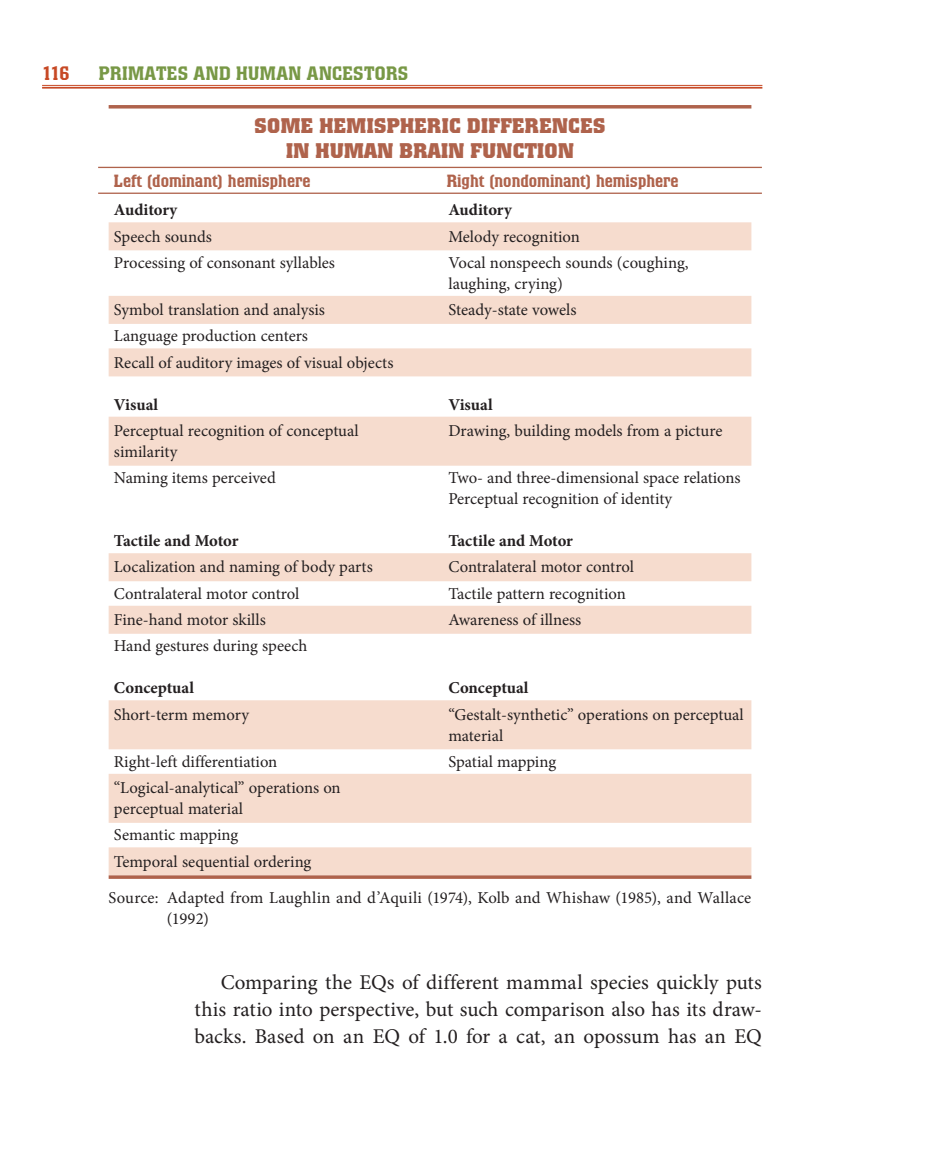
<style>
.page{position:relative;width:930px;height:1166px;background:#fff}
.page>*{position:absolute;margin:0;border:0;box-sizing:border-box;transform-origin:0 0}
.t1{font:21px/27.1px "Minion Pro";color:#231f20;text-align:justify}
.t2{font:700 21px/24.5px "Colossalis";letter-spacing:.02em;color:#af634c;text-align:center}
.t3{font:500 19.25px "Colossalis";letter-spacing:.02em;color:#789846}
.t4{font:500 19.25px "Colossalis";color:#c74925}
.t5{font:500 17.5px "Colossalis";color:#af634c}
.t6{font:16.62px/21px "Minion Pro";color:#231f20}
.t7{font:700 16.62px "Minion Pro";color:#231f20}
</style>
<div class="page">
<hr style="left:42px;top:85px;width:720px;height:1px;background:#c74925">
<hr style="left:42px;top:87px;width:720px;height:2px;background:#c74925">
<hr style="left:109px;top:105px;width:642px;height:3px;background:#af634c">
<hr style="left:98px;top:167px;width:663px;height:1px;background:#af634c">
<hr style="left:98px;top:192px;width:663px;height:2px;background:#af634c">
<div style="left:109px;top:222px;width:642px;height:28px;background:#f6dcce"></div>
<div style="left:109px;top:296px;width:642px;height:28px;background:#f6dcce"></div>
<div style="left:109px;top:348px;width:642px;height:28px;background:#f6dcce"></div>
<div style="left:109px;top:416px;width:642px;height:50px;background:#f6dcce"></div>
<div style="left:109px;top:553px;width:642px;height:28px;background:#f6dcce"></div>
<div style="left:109px;top:606px;width:642px;height:28px;background:#f6dcce"></div>
<div style="left:109px;top:700px;width:642px;height:49px;background:#f6dcce"></div>
<div style="left:109px;top:774px;width:642px;height:48px;background:#f6dcce"></div>
<div style="left:109px;top:847px;width:642px;height:28px;background:#f6dcce"></div>
<hr style="left:109px;top:875px;width:642px;height:3px;background:#af634c">
<p class="t4" style="left:42px;top:62px;width:29px">116</p>
<p class="t3" style="left:99px;top:62px;width:43px">primate</p>
<p class="t3" style="left:178px;top:62px;width:232px">s and human ancestors</p>
<p class="t2" style="left:254px;top:114px;width:352px">SOME HEMISPHERIC DIFFERENCES<br>IN HUMAN BRAIN FUNCTION</p>
<p class="t5" style="left:114px;top:171px;width:198px">Left (dominant) hemisphere</p>
<p class="t5" style="left:446px;top:171px;width:233px">Right (nondominant) hemisphere</p>
<p class="t7" style="left:114px;top:198px;width:65px">Auditory</p>
<p class="t7" style="left:448px;top:198px;width:65px">Auditory</p>
<p class="t6" style="left:114px;top:226px;width:99px">Speech sounds</p>
<p class="t6" style="left:448px;top:226px;width:133px">Melody recognition</p>
<p class="t6" style="left:114px;top:252px;width:222px">Processing of consonant syllables</p>
<p class="t6" style="left:448px;top:252px;width:242px">Vocal nonspeech sounds (coughing, laughing, crying)</p>
<p class="t6" style="left:114px;top:299px;width:212px">Symbol translation and analysis</p>
<p class="t6" style="left:448px;top:299px;width:129px">Steady--state vowels</p>
<p class="t6" style="left:114px;top:323px;width:281px;line-height:26.2px">Language production centers<br>Recall of auditory images of visual objects</p>
<p class="t7" style="left:114px;top:392px;width:46px">Visual</p>
<p class="t7" style="left:448px;top:392px;width:46px">Visual</p>
<p class="t6" style="left:114px;top:420px;width:246px">Perceptual recognition of conceptual</p>
<p class="t6" style="left:448px;top:420px;width:275px">Drawing, building models from a picture</p>
<p class="t6" style="left:114px;top:438px;width:163px;line-height:26.2px">similarity<br>Naming items perceived</p>
<p class="t6" style="left:448px;top:467px;width:294px">Two- and three--dimensional space relations<br>Perceptual recognition of identity</p>
<p class="t7" style="left:114px;top:529px;width:126px">Tactile and Motor</p>
<p class="t7" style="left:448px;top:529px;width:126px">Tactile and Motor</p>
<p class="t6" style="left:114px;top:557px;width:260px">Localization and naming of body parts</p>
<p class="t6" style="left:448px;top:557px;width:187px">Contralateral motor control</p>
<p class="t6" style="left:114px;top:583px;width:187px">Contralateral motor control</p>
<p class="t6" style="left:448px;top:583px;width:179px">Tactile pattern recognition</p>
<p class="t6" style="left:114px;top:609px;width:153px">Fine--hand motor skills</p>
<p class="t6" style="left:448px;top:609px;width:134px">Awareness of illness</p>
<p class="t6" style="left:114px;top:635px;width:195px">Hand gestures during speech</p>
<p class="t7" style="left:114px;top:676px;width:81px">Conceptual</p>
<p class="t7" style="left:448px;top:676px;width:81px">Conceptual</p>
<p class="t6" style="left:114px;top:704px;width:136px">Short--term memory</p>
<p class="t6" style="left:448px;top:704px;width:297px">“Gestalt--synthetic” operations on perceptual material</p>
<p class="t6" style="left:114px;top:751px;width:165px">Right--left differentiation</p>
<p class="t6" style="left:448px;top:751px;width:109px">Spatial mapping</p>
<p class="t6" style="left:114px;top:777px;width:228px">“Logical--analytical” operations on perceptual material</p>
<p class="t6" style="left:114px;top:822px;width:199px;line-height:26.2px">Semantic mapping<br>Temporal sequential ordering</p>
<p class="t6" style="left:167px;top:887px;width:585px;text-indent:-58px">Source: Adapted from Laughlin and d’Aquili (1974), Kolb and Whishaw (1985), and Wallace (1992)</p>
<p class="t1" style="left:194px;top:968px;width:569px;text-indent:26px">Comparing the EQs of different mammal species quickly puts this ratio into perspective, but such comparison also has its draw-- backs. Based on an EQ of 1.0 for a cat, an opossum has an EQ</p>
</div>
